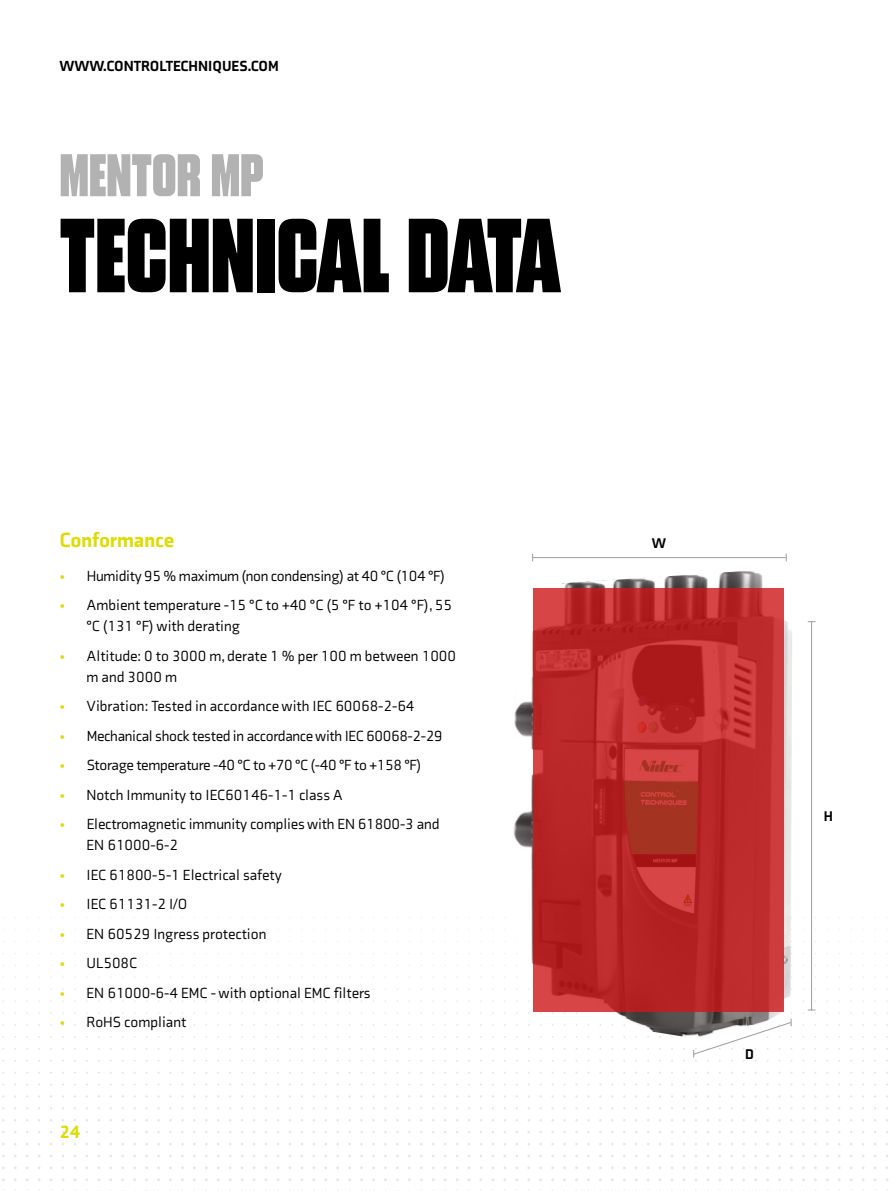
<style>
.page{position:relative;width:893px;height:1191px;background:#fff}
.page>*{position:absolute;margin:0;border:0;box-sizing:border-box;transform-origin:0 0}
.t1{font:105px "Blunt Con";color:#000}
.t2{font:60px "Blunt Con";color:#b3b2b2}
.t3{font:900 21px "Axia";color:#dedc00}
.t4{font:900 18px "Axia";color:#dedc00}
.t5{font:15px/21px "Axia";color:#000}
.t6{font:15px "Axia";letter-spacing:-.02em;color:#000}
.t7{font:900 15px "Axia";color:#000}
.t8{font:900 14.4px "Axia";color:#000}
.s1{color:#dedc00}
</style>
<div class="page">
<img style="left:504px;top:571px;width:288px;height:467px">
<hr style="left:533px;top:557px;width:253px;height:1px;background:#9d9d9c">
<hr style="left:811px;top:621px;width:1px;height:389px;background:#9d9d9c">
<svg style="left:803px;top:1009px;width:13px;height:5px"></svg>
<svg style="left:790px;top:1012px;width:2px;height:9px"></svg>
<svg style="left:693px;top:1021px;width:99px;height:40px"></svg>
<svg style="left:533px;top:588px;width:251px;height:424px;background:#bb2b2b"></svg>
<p class="t7" style="left:60px;top:56px;width:221px">WWW.CONTROLTECHNIQUES.COM</p>
<h2 class="t2" style="left:60px;top:148px;width:206px">MENTOR MP</h2>
<h1 class="t1" style="left:60px;top:208px;width:503px">TECHNICAL DATA</h1>
<h3 class="t3" style="left:60px;top:527px;width:116px">Conformance</h3>
<p class="t6" style="left:60px;top:567px;width:387px"><span class="s1">•</span> Humidity 95 % maximum (non condensing) at 40 °C (104 °F)</p>
<p class="t5" style="left:87px;top:594px;width:367px;text-indent:-27px"><span class="s1">•</span> Ambient temperature -15 °C to +40 °C (5 °F to +104 °F), 55 °C (131 °F) with derating</p>
<p class="t5" style="left:87px;top:645px;width:371px;text-indent:-27px"><span class="s1">•</span> Altitude: 0 to 3000 m, derate 1 % per 100 m between 1000 m and 3000 m</p>
<p class="t5" style="left:60px;top:695px;width:357px"><span class="s1">•</span> Vibration: Tested in accordance with IEC 60068-2-64</p>
<p class="t6" style="left:60px;top:727px;width:385px"><span class="s1">•</span> Mechanical shock tested in accordance with IEC 60068-2-29</p>
<p class="t6" style="left:60px;top:756px;width:364px"><span class="s1">•</span> Storage temperature -40 °C to +70 °C (-40 °F to +158 °F)</p>
<p class="t5" style="left:60px;top:784px;width:285px"><span class="s1">•</span> Notch Immunity to IEC60146-1-1 class A</p>
<p class="t5" style="left:87px;top:813px;width:354px;text-indent:-27px"><span class="s1">•</span> Electromagnetic immunity complies with EN 61800-3 and<br>EN 61000-6-2</p>
<p class="t5" style="left:60px;top:864px;width:224px"><span class="s1">•</span> IEC 61800-5-1 Electrical safety</p>
<p class="t5" style="left:60px;top:893px;width:129px"><span class="s1">•</span> IEC 61131-2 I/O</p>
<p class="t5" style="left:60px;top:923px;width:208px"><span class="s1">•</span> EN 60529 Ingress protection</p>
<p class="t5" style="left:60px;top:952px;width:79px"><span class="s1">•</span> UL508C</p>
<p class="t5" style="left:60px;top:982px;width:313px"><span class="s1">•</span> EN 61000-6-4 EMC - with optional EMC filters</p>
<p class="t5" style="left:60px;top:1011px;width:128px"><span class="s1">•</span> RoHS compliant</p>
<p class="t4" style="left:60px;top:1121px;width:22px">24</p>
<p class="t8" style="left:652px;top:534px;width:16px">W</p>
<p class="t8" style="left:824px;top:807px;width:11px">H</p>
<p class="t8" style="left:745px;top:1045px;width:10px">D</p>
</div>
